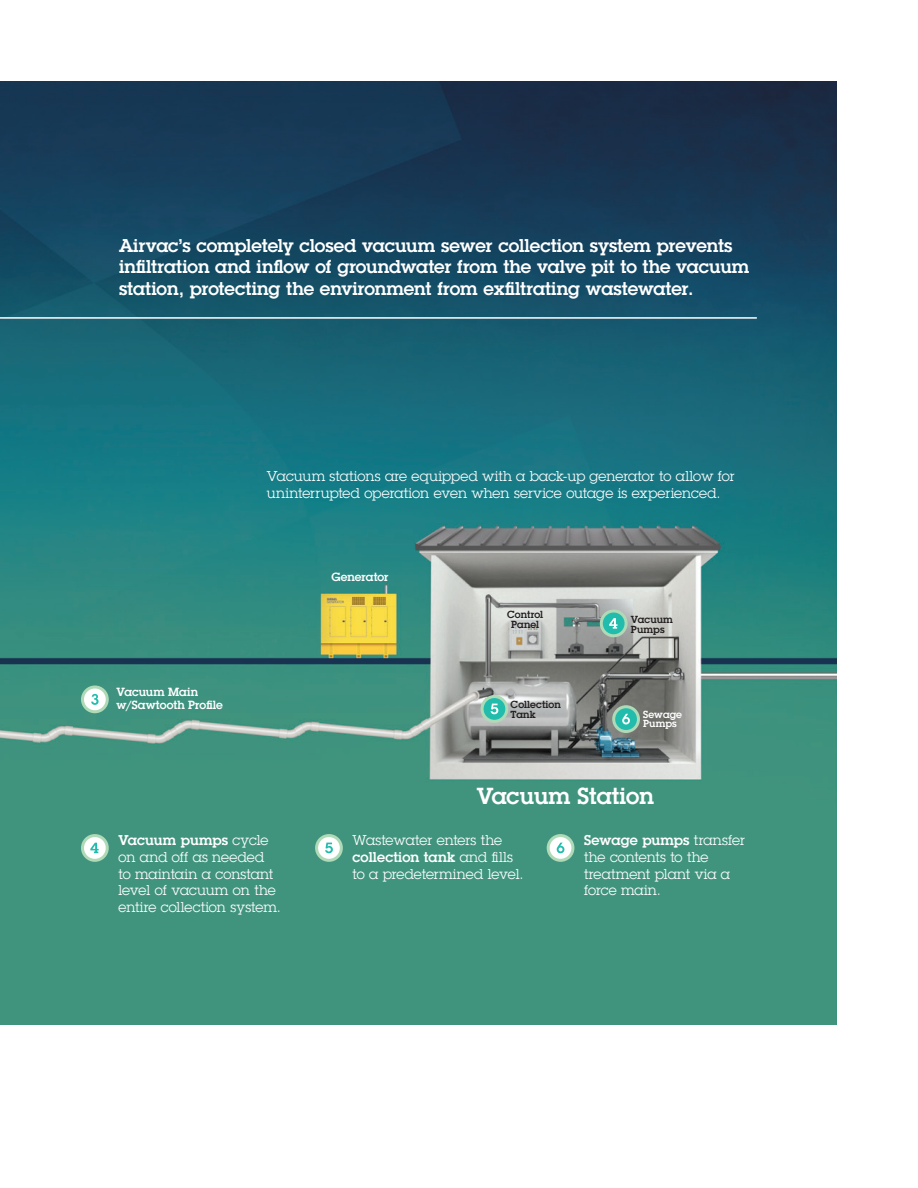
<style>
.page{position:relative;width:918px;height:1188px;background:#fff}
.page>*{position:absolute;margin:0;border:0;box-sizing:border-box;transform-origin:0 0}
.t1{font:600 22.65px "Lubalin Graph Std";color:#fff}
.t2{font:600 18px/21.6px "Lubalin Graph Std";letter-spacing:-.005em;color:#fff}
.t3{font:13.8px/16.5px "Lubalin Graph Std";color:#fff}
.t4{font:600 11.55px "Lubalin Graph Std";letter-spacing:.005em;color:#fff}
.t5{font:600 10.05px/10.1px "Lubalin Graph Std";letter-spacing:.01em;color:#231f20;text-align:center}
.t6{font:600 10.05px/9px "Lubalin Graph Std";letter-spacing:.01em;color:#fff}
.s1{font-weight:600}
</style>
<div class="page">
<img style="left:0;top:81px;width:837px;height:944px">
<svg style="left:82px;top:836px;width:25px;height:24px"></svg>
<div style="left:81px;top:834px;width:28px;height:28px;border:3px solid #afdab8;border-radius:50%"></div>
<svg style="left:90px;top:843px;width:9px;height:10px"></svg>
<svg style="left:317px;top:836px;width:24px;height:24px"></svg>
<div style="left:315px;top:834px;width:28px;height:28px;border:3px solid #afdab8;border-radius:50%"></div>
<svg style="left:325px;top:843px;width:8px;height:10px"></svg>
<svg style="left:548px;top:836px;width:25px;height:24px"></svg>
<div style="left:547px;top:834px;width:27px;height:28px;border:3px solid #afdab8;border-radius:50%"></div>
<svg style="left:557px;top:843px;width:7px;height:10px"></svg>
<div style="left:82px;top:687px;width:25px;height:25px;background:#fff;border-radius:50%"></div>
<div style="left:81px;top:686px;width:28px;height:27px;border:3px solid #afdab8;border-radius:50%"></div>
<svg style="left:91px;top:694px;width:8px;height:11px"></svg>
<svg style="left:601px;top:611px;width:25px;height:25px"></svg>
<div style="left:600px;top:610px;width:28px;height:27px;border:3px solid #afdab8;border-radius:50%"></div>
<svg style="left:609px;top:618px;width:8px;height:11px"></svg>
<svg style="left:482px;top:697px;width:25px;height:24px"></svg>
<div style="left:481px;top:695px;width:27px;height:28px;border:3px solid #afdab8;border-radius:50%"></div>
<svg style="left:491px;top:704px;width:7px;height:10px"></svg>
<svg style="left:614px;top:707px;width:24px;height:25px"></svg>
<div style="left:612px;top:705px;width:28px;height:28px;border:3px solid #afdab8;border-radius:50%"></div>
<svg style="left:622px;top:714px;width:8px;height:10px"></svg>
<hr style="left:0;top:317px;width:757px;height:2px;background:#fff">
<p class="t2" style="left:119px;top:234px;width:632px">Airvac’s completely closed vacuum sewer collection system prevents infiltration and inflow of groundwater from the valve pit to the vacuum station, protecting the environment from exfiltrating wastewater.</p>
<p class="t3" style="left:267px;top:468px;width:469px">Vacuum stations are equipped with a back-up generator to allow for uninterrupted operation even when service outage is experienced.</p>
<p class="t4" style="left:116px;top:685px;width:83px">Vacuum Main</p>
<p class="t4" style="left:116px;top:697px;width:108px">w/Sawtooth Profile</p>
<p class="t4" style="left:332px;top:569px;width:59px">Generator</p>
<p class="t5" style="left:507px;top:609px;width:38px">Control<br>Panel</p>
<p class="t5" style="left:631px;top:614px;width:44px;text-align:left">Vacuum<br>Pumps</p>
<p class="t5" style="left:511px;top:699px;width:52px">Collection</p>
<p class="t5" style="left:511px;top:709px;width:27px">Tank</p>
<p class="t6" style="left:643px;top:710px;width:40px">Sewage<br>Pumps</p>
<p class="t1" style="left:477px;top:780px;width:178px">Vacuum Station</p>
<p class="t3" style="left:352px;top:832px;width:173px">Wastewater enters the <span class="s1">collection tank</span> and fills to a predetermined level.</p>
<p class="t3" style="left:118px;top:832px;width:164px"><span class="s1">Vacuum pumps</span> cycle on and off as needed<br>to maintain a constant level of vacuum on the entire collection system.</p>
<p class="t3" style="left:584px;top:832px;width:162px"><span class="s1">Sewage pumps</span> transfer the contents to the treatment plant via a force main.</p>
</div>
